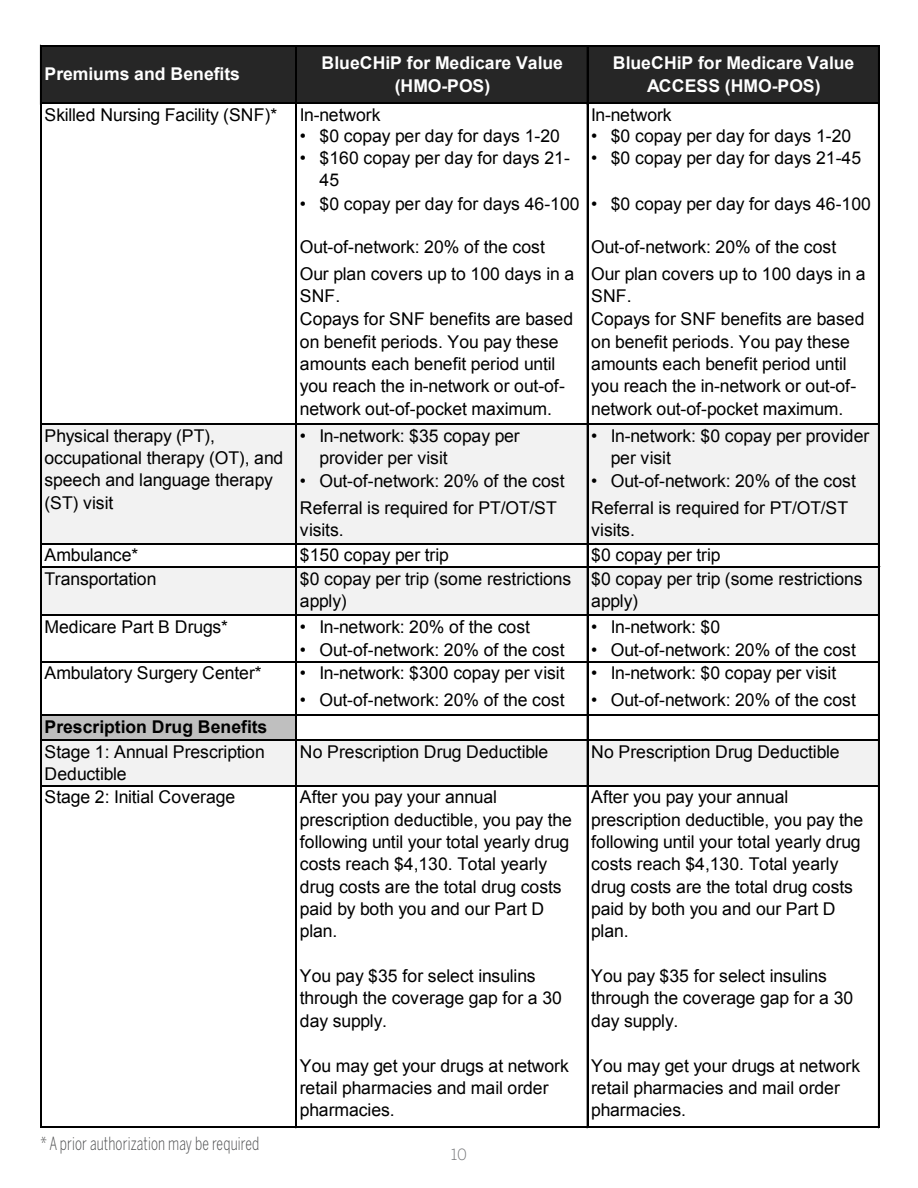
<style>
.page{position:relative;width:918px;height:1188px;background:#fff}
.page>*{position:absolute;margin:0;border:0;box-sizing:border-box;transform-origin:0 0}
.t1{font:300 18px "Benton Sans Condensed";letter-spacing:.01em;color:#4b4c4d;scale:.8 1}
.t2{font:17.55px/22.4px "Arial";letter-spacing:-.005em;color:#000}
.t3{font:700 17.55px/22.6px "Arial";color:#fff;text-align:center}
.t4{font:300 15.3px "Benton Sans";color:#717275}
.s1{font-weight:700}
</style>
<div class="page">
<div style="left:42px;top:47px;width:837px;height:57px;background:#262626"></div>
<hr style="left:42px;top:45px;width:838px;height:2px;background:#000">
<hr style="left:40px;top:45px;width:2px;height:59px;background:#000">
<hr style="left:296px;top:47px;width:1px;height:57px;background:#000">
<hr style="left:587px;top:47px;width:1px;height:57px;background:#000">
<hr style="left:878px;top:47px;width:2px;height:57px;background:#000">
<div style="left:42px;top:424px;width:837px;height:120px;background:#f2f2f2"></div>
<div style="left:42px;top:567px;width:837px;height:48px;background:#f2f2f2"></div>
<div style="left:42px;top:715px;width:255px;height:25px;background:#bfbfbf"></div>
<div style="left:42px;top:740px;width:837px;height:46px;background:#f2f2f2"></div>
<hr style="left:42px;top:103px;width:838px;height:1px;background:#000">
<hr style="left:42px;top:423px;width:838px;height:2px;background:#000">
<hr style="left:42px;top:543px;width:838px;height:2px;background:#000">
<hr style="left:42px;top:566px;width:838px;height:1px;background:#000">
<hr style="left:42px;top:567px;width:838px;height:1px;background:#000">
<hr style="left:42px;top:614px;width:838px;height:2px;background:#000">
<hr style="left:42px;top:661px;width:838px;height:1px;background:#000">
<hr style="left:42px;top:714px;width:838px;height:1px;background:#000">
<hr style="left:42px;top:739px;width:838px;height:2px;background:#000">
<hr style="left:42px;top:785px;width:838px;height:1px;background:#000">
<hr style="left:42px;top:1126px;width:838px;height:2px;background:#000">
<hr style="left:40px;top:103px;width:2px;height:1025px;background:#000">
<hr style="left:296px;top:104px;width:1px;height:1024px;background:#000">
<hr style="left:587px;top:104px;width:1px;height:1024px;background:#000">
<hr style="left:878px;top:104px;width:2px;height:1024px;background:#000">
<p class="t3" style="left:44px;top:64px;width:197px">Premiums and Benefits</p>
<p class="t3" style="left:322px;top:52px;width:243px">BlueCHiP for Medicare Value (HMO-POS)</p>
<p class="t3" style="left:613px;top:52px;width:243px">BlueCHiP for Medicare Value<br>ACCESS (HMO-POS)</p>
<p class="t2" style="left:300px;top:125px;width:8px">•</p>
<p class="t2" style="left:591px;top:125px;width:8px">•</p>
<p class="t2" style="left:300px;top:147px;width:8px">•</p>
<p class="t2" style="left:591px;top:147px;width:8px">•</p>
<p class="t2" style="left:44px;top:104px;width:234px">Skilled Nursing Facility (SNF)*</p>
<p class="t2" style="left:300px;top:104px;width:82px">In-network</p>
<p class="t2" style="left:591px;top:104px;width:82px">In-network</p>
<p class="t2" style="left:320px;top:125px;width:242px">$0 copay per day for days 1-20</p>
<p class="t2" style="left:611px;top:125px;width:242px">$0 copay per day for days 1-20</p>
<p class="t2" style="left:320px;top:147px;width:252px">$160 copay per day for days 21-<br>45</p>
<p class="t2" style="left:611px;top:147px;width:252px">$0 copay per day for days 21-45</p>
<p class="t2" style="left:320px;top:192px;width:262px">$0 copay per day for days 46-100</p>
<p class="t2" style="left:611px;top:192px;width:262px">$0 copay per day for days 46-100</p>
<p class="t2" style="left:300px;top:192px;width:8px">•</p>
<p class="t2" style="left:591px;top:192px;width:8px">•</p>
<p class="t2" style="left:300px;top:236px;width:247px">Out-of-network: 20% of the cost</p>
<p class="t2" style="left:591px;top:236px;width:247px">Out-of-network: 20% of the cost</p>
<p class="t2" style="left:300px;top:262px;width:276px">Our plan covers up to 100 days in a<br>SNF.</p>
<p class="t2" style="left:591px;top:262px;width:276px">Our plan covers up to 100 days in a<br>SNF.</p>
<p class="t2" style="left:300px;top:308px;width:275px">Copays for SNF benefits are based on benefit periods. You pay these amounts each benefit period until you reach the in-network or out-of&shy;network out-of-pocket maximum.</p>
<p class="t2" style="left:591px;top:308px;width:275px">Copays for SNF benefits are based on benefit periods. You pay these amounts each benefit period until you reach the in-network or out-of&shy;network out-of-pocket maximum.</p>
<p class="t2" style="left:44px;top:424px;width:240px">Physical therapy (PT), occupational therapy (OT), and speech and language therapy (ST) visit</p>
<p class="t2" style="left:320px;top:424px;width:202px">In-network: $35 copay per provider per visit</p>
<p class="t2" style="left:611px;top:424px;width:260px">In-network: $0 copay per provider per visit</p>
<p class="t2" style="left:300px;top:424px;width:8px">•</p>
<p class="t2" style="left:591px;top:424px;width:8px">•</p>
<p class="t2" style="left:320px;top:470px;width:247px">Out-of-network: 20% of the cost</p>
<p class="t2" style="left:611px;top:470px;width:247px">Out-of-network: 20% of the cost</p>
<p class="t2" style="left:300px;top:470px;width:8px">•</p>
<p class="t2" style="left:591px;top:470px;width:8px">•</p>
<p class="t2" style="left:300px;top:497px;width:259px">Referral is required for PT/OT/ST visits.</p>
<p class="t2" style="left:591px;top:497px;width:259px">Referral is required for PT/OT/ST visits.</p>
<p class="t2" style="left:44px;top:544px;width:114px;line-height:23.4px">Ambulance*<br>Transportation</p>
<p class="t2" style="left:300px;top:544px;width:151px">$150 copay per trip</p>
<p class="t2" style="left:591px;top:544px;width:131px">$0 copay per trip</p>
<p class="t2" style="left:300px;top:568px;width:273px">$0 copay per trip (some restrictions apply)</p>
<p class="t2" style="left:591px;top:568px;width:273px">$0 copay per trip (some restrictions apply)</p>
<p class="t2" style="left:44px;top:615px;width:185px">Medicare Part B Drugs*</p>
<p class="t2" style="left:320px;top:615px;width:212px">In-network: 20% of the cost</p>
<p class="t2" style="left:611px;top:615px;width:111px">In-network: $0</p>
<p class="t2" style="left:320px;top:639px;width:247px">Out-of-network: 20% of the cost</p>
<p class="t2" style="left:611px;top:639px;width:247px">Out-of-network: 20% of the cost</p>
<p class="t2" style="left:300px;top:615px;width:8px">•</p>
<p class="t2" style="left:591px;top:615px;width:8px">•</p>
<p class="t2" style="left:300px;top:639px;width:8px">•</p>
<p class="t2" style="left:591px;top:639px;width:8px">•</p>
<p class="t2" style="left:300px;top:662px;width:8px">•</p>
<p class="t2" style="left:591px;top:662px;width:8px">•</p>
<p class="t2" style="left:300px;top:689px;width:8px">•</p>
<p class="t2" style="left:591px;top:689px;width:8px">•</p>
<p class="t2" style="left:44px;top:662px;width:219px">Ambulatory Surgery Center*</p>
<p class="t2" style="left:320px;top:662px;width:247px">In-network: $300 copay per visit</p>
<p class="t2" style="left:611px;top:662px;width:227px">In-network: $0 copay per visit</p>
<p class="t2" style="left:320px;top:689px;width:247px">Out-of-network: 20% of the cost</p>
<p class="t2" style="left:611px;top:689px;width:247px">Out-of-network: 20% of the cost</p>
<p class="t2" style="left:44px;top:714px;width:224px;line-height:25px"><span class="s1">Prescription Drug Benefits<br></span>Stage 1: Annual Prescription</p>
<p class="t2" style="left:44px;top:762px;width:192px;line-height:23.4px">Deductible<br>Stage 2: Initial Coverage</p>
<p class="t1" style="left:40px;top:1133px;width:275px">* A prior authorization may be required</p>
<p class="t2" style="left:300px;top:740px;width:250px">No Prescription Drug Deductible</p>
<p class="t2" style="left:591px;top:740px;width:250px">No Prescription Drug Deductible</p>
<p class="t2" style="left:300px;top:786px;width:273px">After you pay your annual prescription deductible, you pay the following until your total yearly drug costs reach $4,130. Total yearly drug costs are the total drug costs paid by both you and our Part D plan.</p>
<p class="t2" style="left:300px;top:965px;width:264px">You pay $35 for select insulins through the coverage gap for a 30 day supply.</p>
<p class="t2" style="left:300px;top:1054px;width:270px">You may get your drugs at network retail pharmacies and mail order pharmacies.</p>
<p class="t2" style="left:591px;top:786px;width:273px">After you pay your annual prescription deductible, you pay the following until your total yearly drug costs reach $4,130. Total yearly drug costs are the total drug costs paid by both you and our Part D plan.</p>
<p class="t2" style="left:591px;top:965px;width:264px">You pay $35 for select insulins through the coverage gap for a 30 day supply.</p>
<p class="t2" style="left:591px;top:1054px;width:270px">You may get your drugs at network retail pharmacies and mail order pharmacies.</p>
<p class="t4" style="left:451px;top:1146px;width:18px">10</p>
</div>
